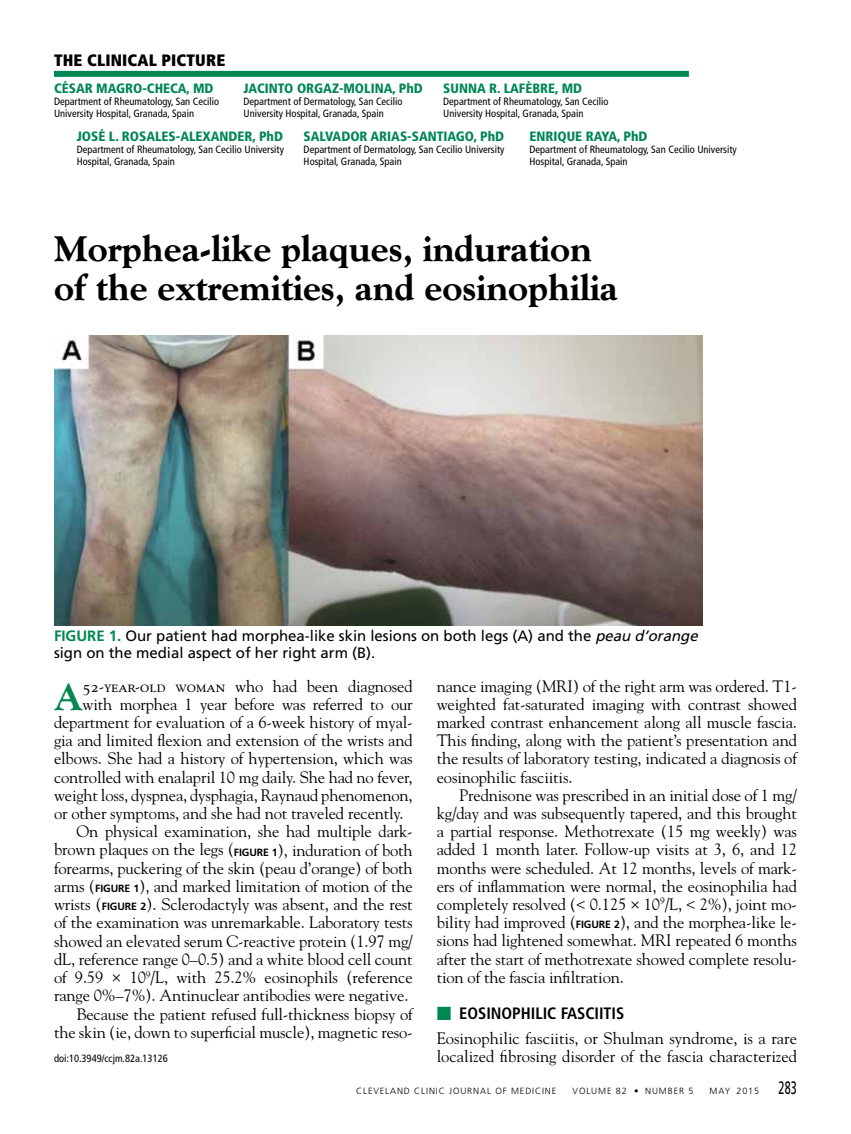
<style>
.page{position:relative;width:851px;height:1134px;background:#fff}
.page>*{position:absolute;margin:0;border:0;box-sizing:border-box;transform-origin:0 0}
.t1{font:38.85px "Goudy Std Extra Bold SC800";color:#008752;scale:.96 1}
.t2{font:800 36px/39px "Goudy Std";color:#000}
.t3{font:16.5px/18.1px "Goudy Std";letter-spacing:-.01em;color:#000;text-align:justify}
.t4{font:700 condensed 16.5px "Frutiger LT Std";color:#000}
.t5{font:900 condensed 16.5px "Frutiger LT Std";letter-spacing:.01em;color:#000}
.t6{font:15px/16.5px "Frutiger LT Std";color:#000}
.t7{font:900 condensed 13.5px "Frutiger LT Std";color:#008752}
.t8{font:condensed 10.5px/12px "Frutiger LT Std";color:#000}
.t9{font:300 9px "Frutiger LT Std";letter-spacing:.1em;color:#000}
.s1{font-weight:700;color:#008752}
.s2{font-style:italic}
.s3{font-family:"Frutiger LT Std";font-weight:700;font-size:10.5px}
.s4{font-family:"Universal Std Newswith Comm Pi";font-weight:400;font-stretch:normal;color:#008752}
.s5{font-weight:400;font-size:18px}
</style>
<div class="page">
<div style="left:54px;top:71px;width:634px;height:6px;background:#008752"></div>
<img style="left:54px;top:336px;width:648px;height:290px">
<p class="t5" style="left:54px;top:51px;width:173px">THE CLINICAL PICTURE</p>
<p class="t7" style="left:54px;top:80px;width:161px">CÉSAR MAGRO-CHECA, MD</p>
<p class="t8" style="left:54px;top:96px;width:167px">Department of Rheumatology, San Cecilio<br>University Hospital, Granada, Spain</p>
<p class="t7" style="left:243px;top:80px;width:181px">JACINTO ORGAZ-MOLINA, PhD</p>
<p class="t8" style="left:243px;top:95px;width:160px">Department of Dermatology, San Cecilio<br>University Hospital, Granada, Spain</p>
<p class="t7" style="left:443px;top:80px;width:140px">SUNNA R. LAFÈBRE, MD</p>
<p class="t8" style="left:443px;top:96px;width:167px">Department of Rheumatology, San Cecilio<br>University Hospital, Granada, Spain</p>
<p class="t7" style="left:77px;top:128px;width:208px">JOSÉ L. ROSALES-ALEXANDER, PhD</p>
<p class="t8" style="left:77px;top:143px;width:209px">Department of Rheumatology, San Cecilio University<br>Hospital, Granada, Spain</p>
<p class="t7" style="left:303px;top:128px;width:202px">SALVADOR ARIAS-SANTIAGO, PhD</p>
<p class="t8" style="left:303px;top:143px;width:202px">Department of Dermatology, San Cecilio University<br>Hospital, Granada, Spain</p>
<p class="t7" style="left:529px;top:128px;width:120px">ENRIQUE RAYA, PhD</p>
<p class="t8" style="left:529px;top:143px;width:209px">Department of Rheumatology, San Cecilio University<br>Hospital, Granada, Spain</p>
<h2 class="t2" style="left:54px;top:229px;width:565px">Morphea-like plaques, induration of the extremities, and eosinophilia</h2>
<p class="t6" style="left:54px;top:628px;width:649px"><span class="s1">FIGURE 1.</span> Our patient had morphea-like skin lesions on both legs (A) and the <span class="s2">peau d’orange </span>sign on the medial aspect of her right arm (B).</p>
<h1 class="t1" style="left:54px;top:674px;width:32px">A</h1>
<p class="t3" style="left:83px;top:677px;width:331px">52-year-old woman who had been diagnosed</p>
<p class="t3" style="left:83px;top:695px;width:331px">with morphea 1 year before was referred to our</p>
<p class="t3" style="left:54px;top:713px;width:360px">department for evaluation of a 6-week history of myal-</p>
<p class="t3" style="left:54px;top:731px;width:360px">gia and limited flexion and extension of the wrists and</p>
<p class="t3" style="left:54px;top:749px;width:360px">elbows. She had a history of hypertension, which was</p>
<p class="t3" style="left:54px;top:768px;width:360px">controlled with enalapril 10 mg daily. She had no fever,</p>
<p class="t3" style="left:54px;top:786px;width:360px">weight loss, dyspnea, dysphagia, Raynaud phenomenon,</p>
<p class="t3" style="left:54px;top:804px;width:351px">or other symptoms, and she had not traveled recently.</p>
<p class="t3" style="left:77px;top:822px;width:338px">On physical examination, she had multiple dark-</p>
<p class="t3" style="left:54px;top:840px;width:360px">brown plaques on the legs (<span class="s3">FIGURE 1</span>), induration of both</p>
<p class="t3" style="left:54px;top:859px;width:360px">forearms, puckering of the skin (peau d’orange) of both</p>
<p class="t3" style="left:54px;top:877px;width:360px">arms (<span class="s3">FIGURE 1</span>), and marked limitation of motion of the</p>
<p class="t3" style="left:54px;top:895px;width:360px">wrists (<span class="s3">FIGURE 2</span>). Sclerodactyly was absent, and the rest</p>
<p class="t3" style="left:54px;top:913px;width:360px">of the examination was unremarkable. Laboratory tests</p>
<p class="t3" style="left:54px;top:932px;width:360px">showed an elevated serum C-reactive protein (1.97 mg/</p>
<p class="t3" style="left:54px;top:950px;width:360px">dL, reference range 0–0.5) and a white blood cell count</p>
<p class="t3" style="left:54px;top:968px;width:360px">of 9.59 × 10<sup>9</sup>/L, with 25.2% eosinophils (reference</p>
<p class="t3" style="left:54px;top:986px;width:356px">range 0%–7%). Antinuclear antibodies were negative.</p>
<p class="t3" style="left:77px;top:1005px;width:338px">Because the patient refused full-thickness biopsy of</p>
<p class="t3" style="left:54px;top:1023px;width:360px">the skin (ie, down to superficial muscle), magnetic reso-</p>
<p class="t8" style="left:54px;top:1052px;width:115px">doi:10.3949/ccjm.82a.13126</p>
<p class="t3" style="left:436px;top:677px;width:362px">nance imaging (MRI) of the right arm was ordered. T1- weighted fat-saturated imaging with contrast showed marked contrast enhancement along all muscle fascia.<br>This finding, along with the patient’s presentation and the results of laboratory testing, indicated a diagnosis of eosinophilic fasciitis.</p>
<p class="t3" style="left:436px;top:786px;width:362px;text-indent:23px">Prednisone was prescribed in an initial dose of 1 mg/ kg/day and was subsequently tapered, and this brought a partial response. Methotrexate (15 mg weekly) was added 1 month later. Follow-up visits at 3, 6, and 12 months were scheduled. At 12 months, levels of mark&shy;ers of inflammation were normal, the eosinophilia had completely resolved (&lt; 0.125 × 10<sup>9</sup>/L, &lt; 2%), joint mo&shy;bility had improved (<span class="s3">FIGURE 2</span>), and the morphea-like le&shy;sions had lightened somewhat. MRI repeated 6 months after the start of methotrexate showed complete resolu&shy;tion of the fascia infiltration.</p>
<p class="t4" style="left:437px;top:1003px;width:189px"><span class="s4">■</span> EOSINOPHILIC FASCIITIS</p>
<p class="t3" style="left:437px;top:1029px;width:362px">Eosinophilic fasciitis, or Shulman syndrome, is a rare localized fibrosing disorder of the fascia characterized</p>
<p class="t9" style="left:356px;top:1085px;width:202px">CLEVELAND CLINIC JOURNAL OF MEDICINE</p>
<p class="t9" style="left:572px;top:1085px;width:122px">VOLUME 82 • NUMBER 5</p>
<p class="t9" style="left:709px;top:1085px;width:89px">MAY 2015 <span class="s5">283</span></p>
</div>
